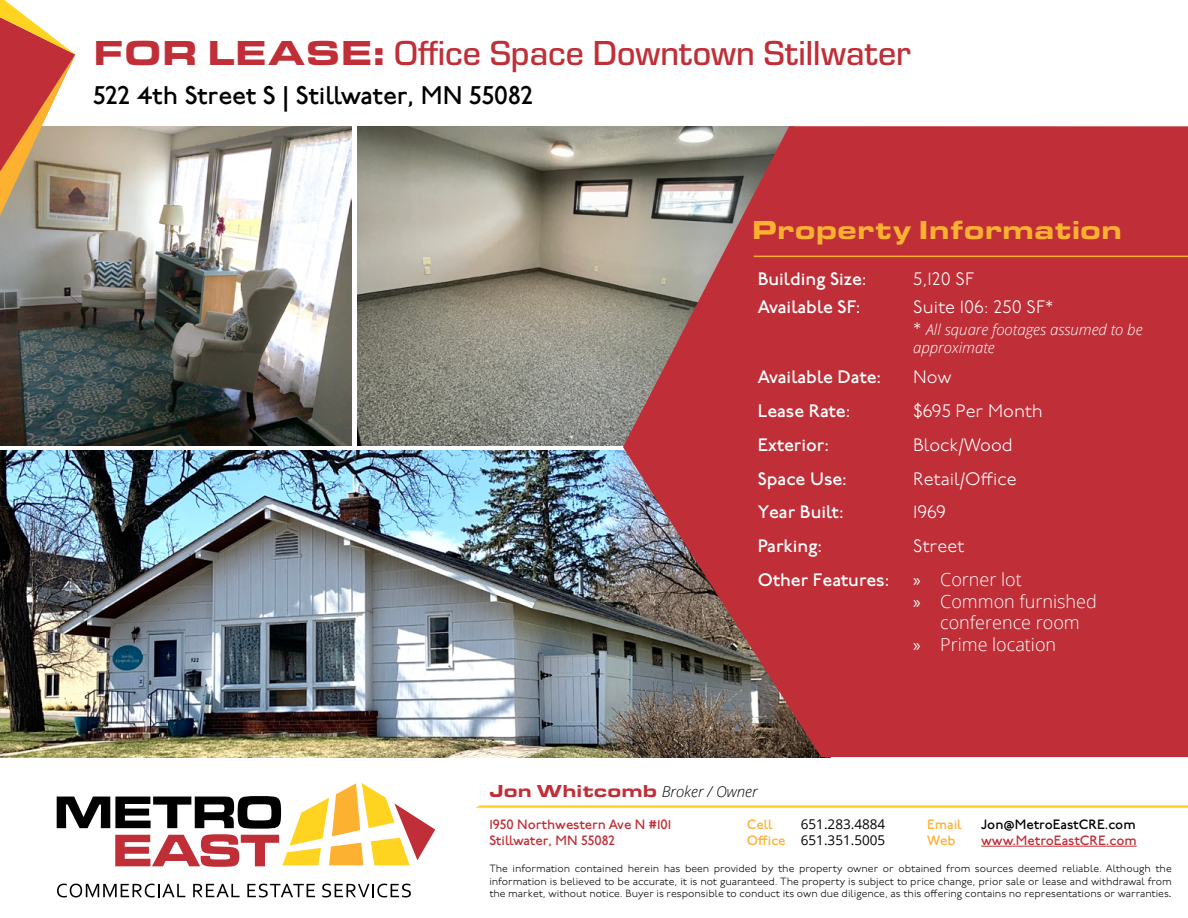
<style>
.page{position:relative;width:1188px;height:918px;background:#fff}
.page>*{position:absolute;margin:0;border:0;box-sizing:border-box;transform-origin:0 0}
.t1{font:500 36px "Eurostile";color:#c02f38}
.t2{font:900 27px "Eurostile Ext";color:#fcb131}
.t3{font:500 25.5px "P22 Underground";color:#000}
.t4{font:500 18px "P22 Underground";color:#fff}
.t5{font:300 18px "P22 Underground";color:#fff}
.t6{font:300 18px "Open Sans";color:#fff}
.t7{font:italic 300 15px/18px "Open Sans";color:#fff}
.t8{font:italic 300 15px "Open Sans";color:#000}
.t9{font:500 13.5px/16.2px "P22 Underground";color:#c02f38}
.t10{font:13.5px/16.2px "Open Sans";color:#000;text-align:right}
.t11{font:500 13.5px "P22 Underground";color:#000}
.t12{font:500 13.5px "P22 Underground";color:#fcb131}
.t13{font:300 10.5px/12.6px "P22 Underground";color:#000;text-align:justify}
.s1{font-family:"Eurostile Ext";font-weight:900}
.s2{font-family:"P22 Underground";font-style:normal;font-size:18px}
.s3{font-family:"Myriad Pro";font-weight:400}
.s4{font-family:"Eurostile Ext";font-weight:900;font-style:normal;font-size:18px;color:#c02f38}
.s5{font-family:"P22 Underground";font-weight:500;color:#fcb131}
.s6{font-family:"Eurostile Ext";font-weight:400;font-size:9.75px}
</style>
<div class="page">
<svg style="left:475px;top:805px;width:713px;height:3px"></svg>
<hr style="left:981px;top:846px;width:156px;height:1px;background:#c02f38">
<svg style="left:57px;top:884px;width:128px;height:13px"></svg>
<svg style="left:193px;top:884px;width:47px;height:13px"></svg>
<svg style="left:247px;top:884px;width:68px;height:13px"></svg>
<svg style="left:322px;top:884px;width:89px;height:13px"></svg>
<svg style="left:57px;top:783px;width:378px;height:84px"></svg>
<img style="left:357px;top:126px;width:266px;height:320px">
<img style="left:0;top:450px;width:623px;height:307px">
<img style="left:0;top:126px;width:352px;height:320px">
<svg style="left:0;top:0;width:75px;height:216px"></svg>
<svg style="left:623px;top:126px;width:565px;height:631px;fill:#c02f38"></svg>
<hr style="left:754px;top:256px;width:434px;height:1px;background:#fcb131">
<h1 class="t1" style="left:93px;top:28px;width:819px"><span class="s1">FOR LEASE:</span> Office Space Downtown Stillwater</h1>
<h3 class="t3" style="left:93px;top:81px;width:441px">522 4th Street S | Stillwater, MN 55082</h3>
<h2 class="t2" style="left:752px;top:210px;width:372px">Property Information</h2>
<h3 class="t4" style="left:758px;top:269px;width:110px">Building Size:</h3>
<h3 class="t5" style="left:913px;top:269px;width:63px">5,120 SF</h3>
<h3 class="t4" style="left:758px;top:297px;width:104px">Available SF:</h3>
<h3 class="t5" style="left:913px;top:297px;width:142px">Suite 106: 250 SF*</h3>
<h3 class="t7" style="left:913px;top:320px;width:231px"><span class="s2">*</span> All square footages assumed to be approximate</h3>
<h3 class="t4" style="left:758px;top:367px;width:125px">Available Date:</h3>
<h3 class="t5" style="left:913px;top:367px;width:40px">Now</h3>
<h3 class="t4" style="left:758px;top:401px;width:94px">Lease Rate:</h3>
<h3 class="t5" style="left:913px;top:401px;width:131px">$695 Per Month</h3>
<h3 class="t4" style="left:758px;top:435px;width:73px">Exterior:</h3>
<h3 class="t5" style="left:913px;top:435px;width:101px">Block/Wood</h3>
<h3 class="t4" style="left:758px;top:469px;width:91px">Space Use:</h3>
<h3 class="t5" style="left:913px;top:469px;width:105px">Retail/Office</h3>
<h3 class="t4" style="left:758px;top:502px;width:88px">Year Built:</h3>
<h3 class="t5" style="left:913px;top:502px;width:34px">1969</h3>
<h3 class="t4" style="left:758px;top:536px;width:66px">Parking:</h3>
<h3 class="t5" style="left:913px;top:536px;width:53px">Street</h3>
<h3 class="t4" style="left:758px;top:570px;width:133px">Other Features:</h3>
<h3 class="t6" style="left:913px;top:567px;width:110px"><span class="s3">»</span> Corner lot</h3>
<h3 class="t6" style="left:913px;top:589px;width:185px"><span class="s3">»</span> Common furnished</h3>
<h3 class="t6" style="left:940px;top:611px;width:141px">conference room</h3>
<h3 class="t6" style="left:913px;top:632px;width:145px"><span class="s3">»</span> Prime location</h3>
<h3 class="t8" style="left:489px;top:781px;width:270px"><span class="s4">Jon Whitcomb</span> Broker / Owner</h3>
<p class="t12" style="left:747px;top:817px;width:27px">Cell</p>
<p class="t9" style="left:489px;top:817px;width:183px">1950 Northwestern Ave N #101<br>Stillwater, MN 55082</p>
<p class="t10" style="left:747px;top:815px;width:140px">651.283.4884<br><span class="s5">Office</span> 651.351.5005</p>
<p class="t12" style="left:927px;top:817px;width:36px">Email</p>
<p class="t11" style="left:981px;top:817px;width:156px">Jon@MetroEastCRE.com</p>
<p class="t12" style="left:927px;top:833px;width:30px">Web</p>
<p class="t9" style="left:981px;top:833px;width:157px">www.MetroEastCRE.com</p>
<p class="t13" style="left:489px;top:863px;width:684px">The information contained herein has been provided by the property owner or obtained from sources deemed reliable. Although the information is believed to be accurate, it is not guaranteed. The property is subject to price change, prior sale or lease and withdrawal from the market, without notice. Buyer is responsible to conduct its own due diligence, as this offering contains no representations or warranties<span class="s6">.</span></p>
</div>
